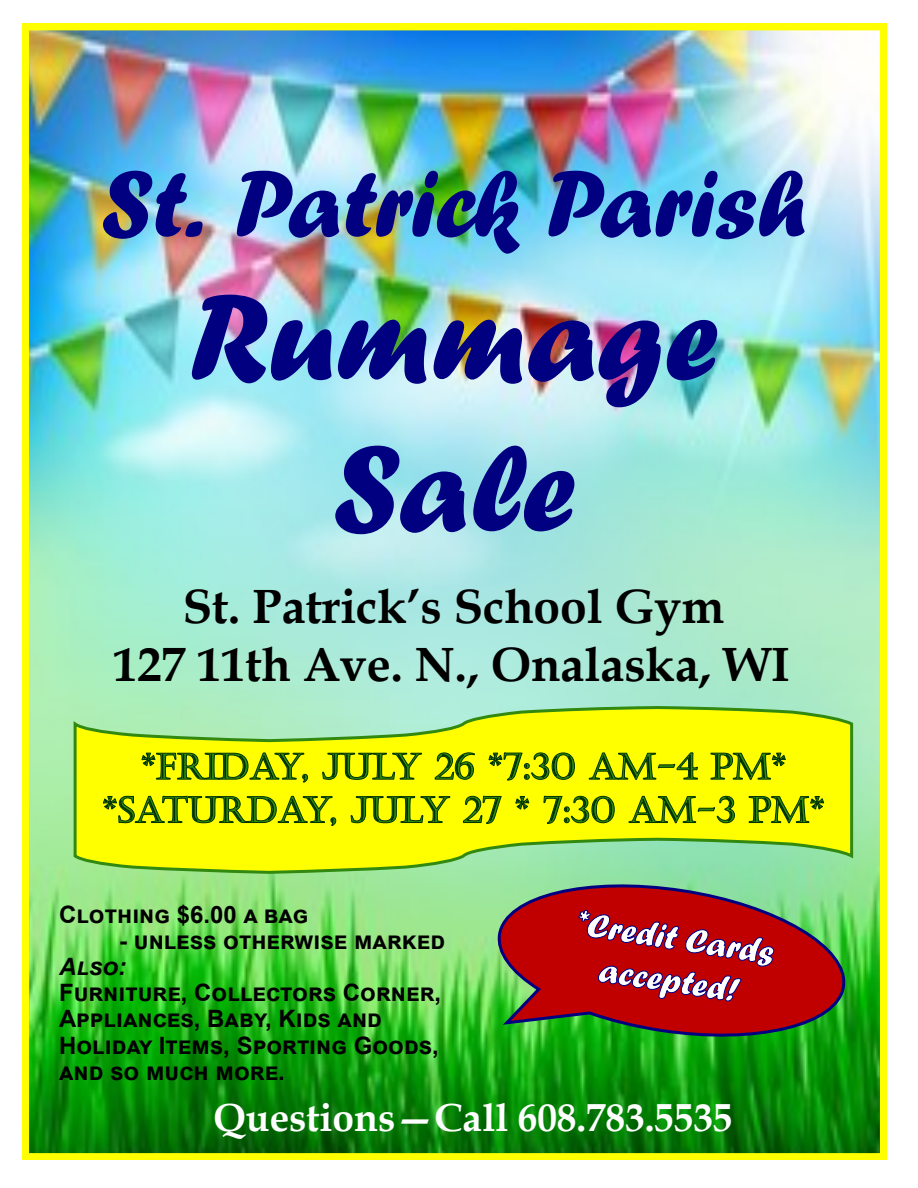
<style>
.page{position:relative;width:918px;height:1188px;background:#fff}
.page>*{position:absolute;margin:0;border:0;box-sizing:border-box;transform-origin:0 0}
.t1{font:117px/151.1px "Forte Forward";color:#000080;text-align:center}
.t2{font:90px "Forte Forward";color:#000080}
.t3{font:700 48px/57.9px "Book Antiqua";color:#000;text-align:center}
.t4{font:700 39px "Book Antiqua";color:#fff}
.t5{font:700 24px/26.1px "Arial";color:#000}
.s1{font-style:italic}
</style>
<div class="page">
<img style="left:22px;top:24px;width:865px;height:1136px">
<svg style="left:72px;top:705px;width:784px;height:170px;background:#d4f03d"></svg>
<svg style="left:141px;top:752px;width:645px;height:35px;background:#c0d001"></svg>
<svg style="left:103px;top:796px;width:721px;height:35px;background:#c0d000"></svg>
<svg style="left:497px;top:876px;width:352px;height:169px;background:#875a30"></svg>
<svg style="left:579px;top:910px;width:195px;height:91px;background:#b82f3c"></svg>
<p class="t2" style="left:101px;top:146px;width:709px">St. Patrick Parish</p>
<p class="t1" style="left:190px;top:262px;width:531px">Rummage<br>Sale</p>
<p class="t3" style="left:113px;top:578px;width:678px">St. Patrick’s School Gym<br>127 11th Ave. N., Onalaska, WI</p>
<p class="t5" style="left:59px;top:902px;width:251px">Clothing $6.00 a bag</p>
<p class="t5" style="left:59px;top:928px;width:388px;text-indent:60px">- unless otherwise marked<br><span class="s1">Also:<br></span>Furniture, Collectors Corner,<br>Appliances, Baby, Kids and<br>Holiday Items, Sporting Goods, and so much more.</p>
<p class="t4" style="left:213px;top:1091px;width:521px">Questions—Call 608.783.5535</p>
</div>
